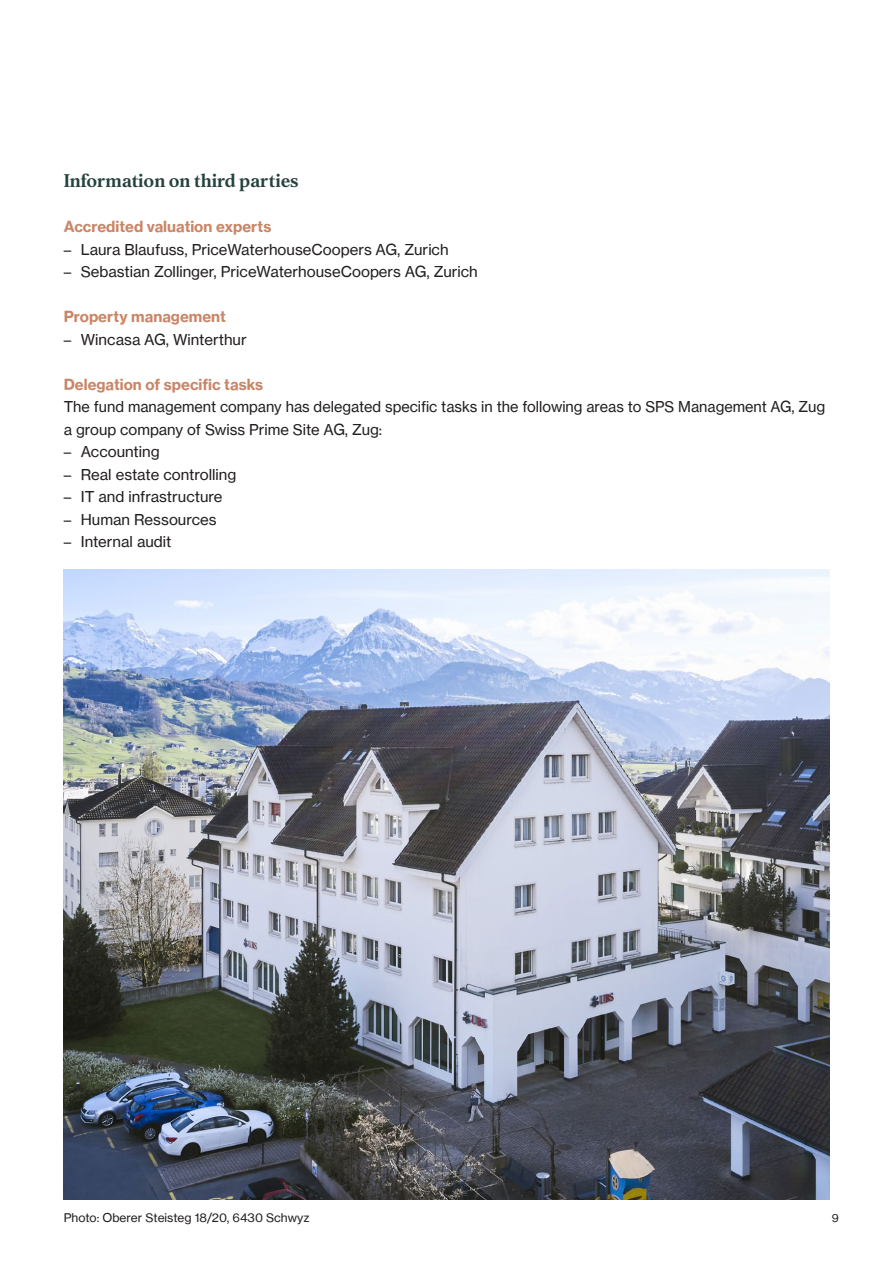
<style>
.page{position:relative;width:893px;height:1263px;background:#fff}
.page>*{position:absolute;margin:0;border:0;box-sizing:border-box;transform-origin:0 0}
.t1{font:700 18px "Lector FSL";letter-spacing:-.005em;color:#25413e}
.t2{font:15px/22.5px "N Haas Grotesk TX Pro 55 Rg";color:#231f20}
.t3{font:15px "N Haas Grotesk TX Pro 75 Bd";color:#c98566}
.t4{font:12px "N Haas Grotesk TX Pro 55 Rg";color:#231f20}
.t5{font:11.25px "N Haas Grotesk TX Pro 55 Rg";color:#231f20}
</style>
<div class="page">
<img style="left:64px;top:570px;width:765px;height:629px">
<p class="t1" style="left:64px;top:168px;width:236px">Information on third parties</p>
<p class="t3" style="left:64px;top:215px;width:209px">Accredited valuation experts</p>
<p class="t2" style="left:64px;top:237px;width:386px">– Laura Blaufuss, PriceWaterhouseCoopers AG, Zurich</p>
<p class="t2" style="left:64px;top:259px;width:416px">– Sebastian Zollinger, PriceWaterhouseCoopers AG, Zurich</p>
<p class="t3" style="left:64px;top:305px;width:164px">Property management</p>
<p class="t2" style="left:64px;top:327px;width:184px">– Wincasa AG, Winterthur</p>
<p class="t3" style="left:64px;top:372px;width:201px">Delegation of specific tasks</p>
<p class="t2" style="left:64px;top:394px;width:763px">The fund management company has delegated specific tasks in the following areas to SPS Management AG, Zug a group company of Swiss Prime Site AG, Zug:</p>
<p class="t2" style="left:64px;top:439px;width:97px">– Accounting</p>
<p class="t2" style="left:64px;top:462px;width:174px">– Real estate controlling</p>
<p class="t2" style="left:64px;top:484px;width:160px">– IT and infrastructure</p>
<p class="t2" style="left:64px;top:507px;width:154px">– Human Ressources</p>
<p class="t2" style="left:64px;top:529px;width:109px">– Internal audit</p>
<p class="t4" style="left:64px;top:1208px;width:247px">Photo: Oberer Steisteg 18/20, 6430 Schwyz</p>
<p class="t5" style="left:832px;top:1209px;width:9px">9</p>
</div>
